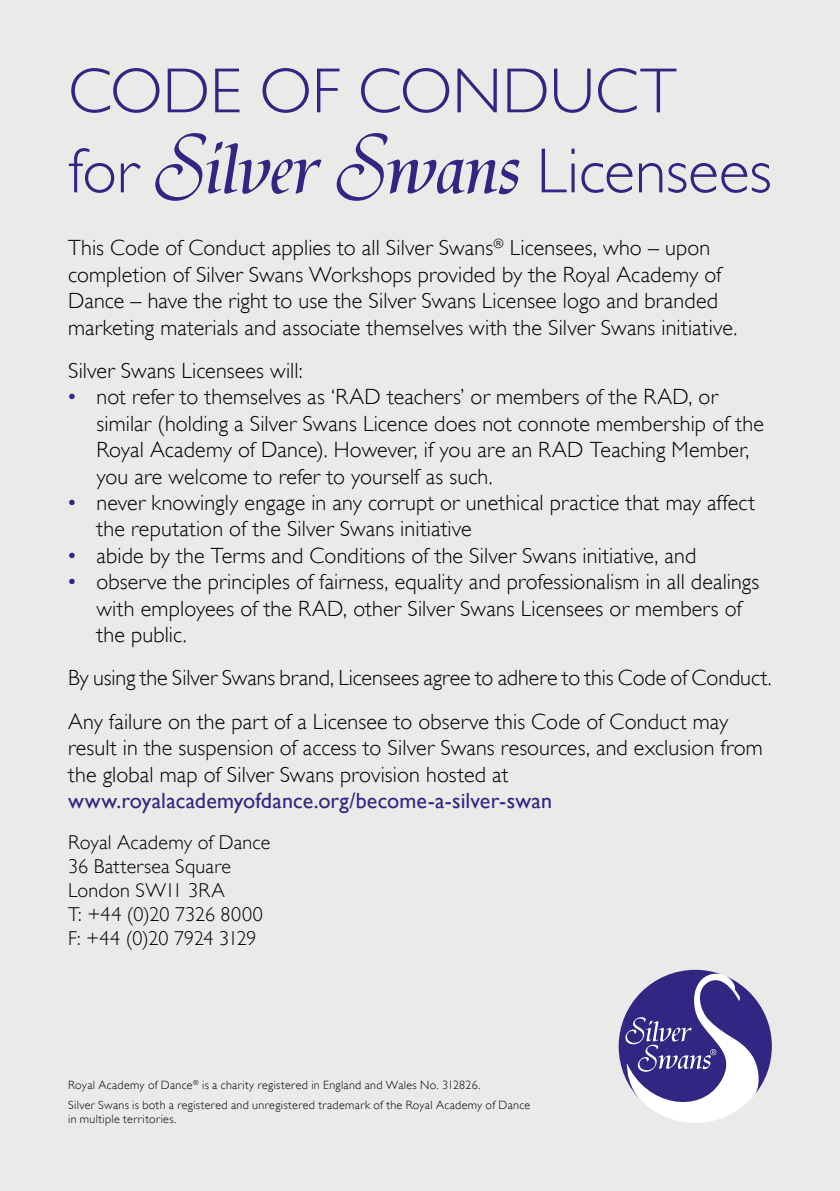
<style>
.page{position:relative;width:840px;height:1191px;background:#fff}
.page>*{position:absolute;margin:0;border:0;box-sizing:border-box;transform-origin:0 0}
.t1{font:300 64px/80px "Gill Sans";color:#312783}
.t2{font:300 22px/26.4px "Gill Sans";letter-spacing:.005em;color:#000}
.t3{font:22px "Gill Sans";letter-spacing:.005em;color:#312783}
.t4{font:300 20px/24px "Gill Sans";letter-spacing:.01em;color:#000}
.t5{font:300 12px/19.6px "Gill Sans";letter-spacing:.03em;color:#000}
.s1{font-weight:400;color:#312783}
</style>
<div class="page">
<div style="left:0;top:0;width:839px;height:1191px;background:#ece9e9"></div>
<svg style="left:618px;top:969px;width:153px;height:145px"></svg>
<svg style="left:155px;top:133px;width:364px;height:68px"></svg>
<h1 class="t1" style="left:68px;top:51px;width:609px">CODE OF CONDUCT for</h1>
<h1 class="t1" style="left:536px;top:131px;width:236px">Licensees</h1>
<p class="t2" style="left:68px;top:235px;width:670px">This Code of Conduct applies to all Silver Swans<sup>®</sup> Licensees, who – upon completion of Silver Swans Workshops provided by the Royal Academy of Dance – have the right to use the Silver Swans Licensee logo and branded marketing materials and associate themselves with the Silver Swans initiative.</p>
<p class="t2" style="left:68px;top:357px;width:236px">Silver Swans Licensees will:</p>
<p class="t2" style="left:96px;top:384px;width:668px;text-indent:-28px"><span class="s1">•</span> not refer to themselves as ‘RAD teachers’ or members of the RAD, or similar (holding a Silver Swans Licence does not connote membership of the Royal Academy of Dance). However, if you are an RAD Teaching Member, you are welcome to refer to yourself as such.</p>
<p class="t2" style="left:96px;top:489px;width:659px;text-indent:-28px"><span class="s1">•</span> never knowingly engage in any corrupt or unethical practice that may affect the reputation of the Silver Swans initiative</p>
<p class="t2" style="left:68px;top:542px;width:629px"><span class="s1">•</span> abide by the Terms and Conditions of the Silver Swans initiative, and</p>
<p class="t2" style="left:96px;top:568px;width:664px;text-indent:-28px"><span class="s1">•</span> observe the principles of fairness, equality and professionalism in all dealings with employees of the RAD, other Silver Swans Licensees or members of the public.</p>
<p class="t2" style="left:68px;top:656px;width:704px;line-height:43.4px">By using the Silver Swans brand, Licensees agree to adhere to this Code of Conduct.<br>Any failure on the part of a Licensee to observe this Code of Conduct may</p>
<p class="t2" style="left:68px;top:734px;width:696px">result in the suspension of access to Silver Swans resources, and exclusion from the global map of Silver Swans provision hosted at</p>
<p class="t3" style="left:68px;top:788px;width:485px">www.royalacademyofdance.org/become-a-silver-swan</p>
<p class="t4" style="left:68px;top:830px;width:204px">Royal Academy of Dance<br>36 Battersea Square<br>London SW11 3RA<br>T: +44 (0)20 7326 8000<br>F: +44 (0)20 7924 3129</p>
<p class="t5" style="left:68px;top:1075px;width:463px">Royal Academy of Dance<sup>®</sup> is a charity registered in England and Wales No. 312826.<br>Silver Swans is both a registered and unregistered trademark of the Royal Academy of Dance</p>
<p class="t5" style="left:68px;top:1109px;width:110px">in multiple territories.</p>
</div>
